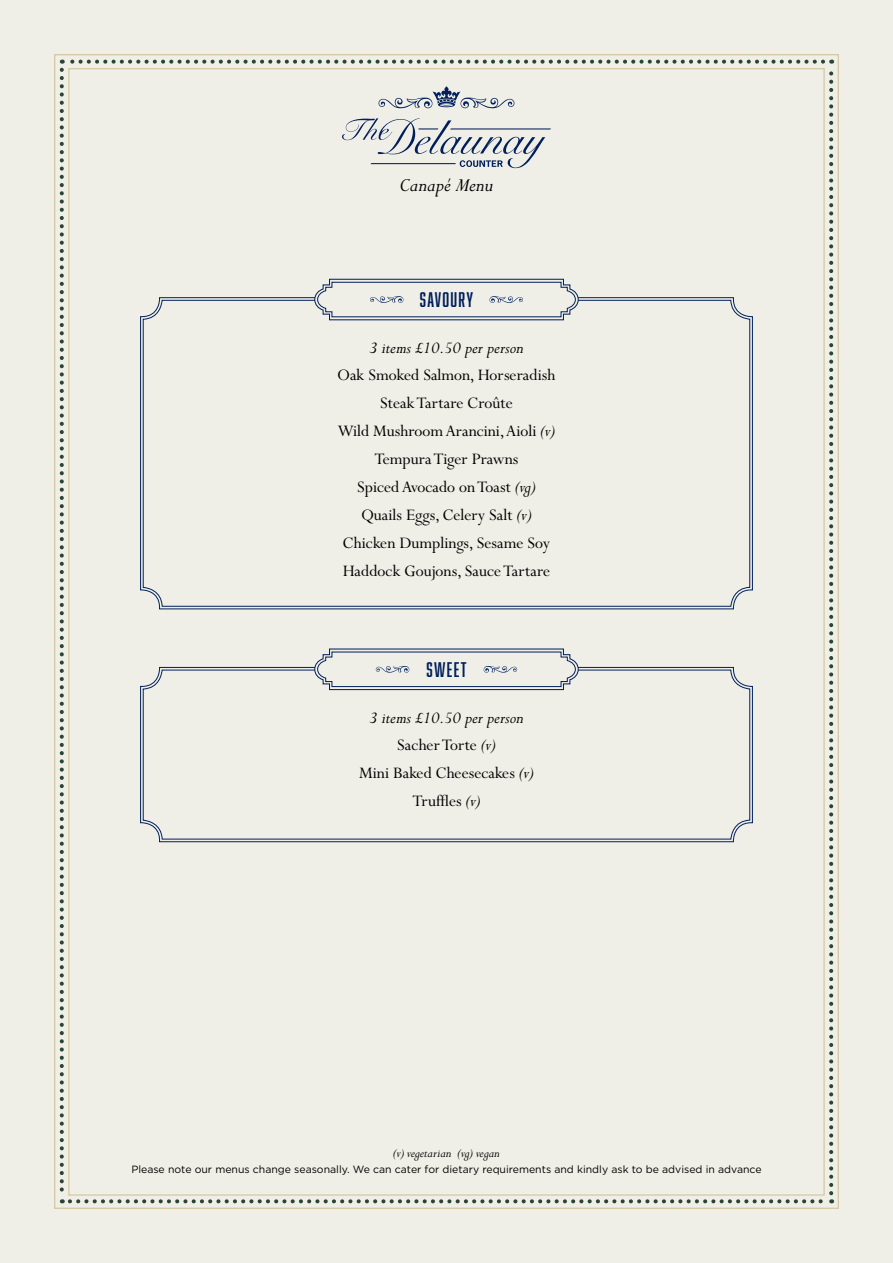
<style>
.page{position:relative;width:893px;height:1263px;background:#f0efe7}
.page>*{position:absolute;margin:0;border:0;box-sizing:border-box;transform-origin:0 0}
.t1{font:italic 21px "Perpetua MT Std";color:#000}
.t2{font:19.5px "Abolition";letter-spacing:.065em;color:#001f5b}
.t3{font:18px/28px "Perpetua MT Std";color:#000;text-align:center}
.t4{font:italic 18px "Perpetua MT Std";color:#000}
.t5{font:italic 13.5px "Perpetua MT Std";letter-spacing:-.01em;color:#000}
.t6{font:10.5px "Gotham";color:#000}
.s1{font-style:italic}
</style>
<div class="page">
<svg style="left:60px;top:70px;width:4px;height:1133px"></svg>
<svg style="left:70px;top:1199px;width:762px;height:4px"></svg>
<svg style="left:829px;top:60px;width:4px;height:1133px"></svg>
<svg style="left:62px;top:60px;width:761px;height:4px"></svg>
<svg style="left:378px;top:86px;width:137px;height:22px"></svg>
<svg style="left:140px;top:297px;width:613px;height:312px"></svg>
<svg style="left:140px;top:667px;width:613px;height:175px"></svg>
<div style="left:143px;top:670px;width:607px;height:169px;border:1px solid #001f5b;border-radius:19px"></div>
<svg style="left:314px;top:278px;width:265px;height:43px"></svg>
<svg style="left:314px;top:648px;width:265px;height:43px"></svg>
<svg style="left:342px;top:118px;width:209px;height:50px"></svg>
<p class="t1" style="left:400px;top:175px;width:95px">Canapé Menu</p>
<p class="t2" style="left:420px;top:288px;width:55px">SAVOURY</p>
<p class="t4" style="left:369px;top:339px;width:156px">3 items £10.50 per person</p>
<p class="t3" style="left:338px;top:361px;width:219px">Oak Smoked Salmon, Horseradish<br>Steak Tartare Croûte<br>Wild Mushroom Arancini, Aioli <span class="s1">(v)<br></span>Tempura Tiger Prawns<br>Spiced Avocado on Toast <span class="s1">(vg)<br></span>Quails Eggs, Celery Salt <span class="s1">(v)<br></span>Chicken Dumplings, Sesame Soy<br>Haddock Goujons, Sauce Tartare</p>
<p class="t2" style="left:427px;top:658px;width:41px">SWEET</p>
<p class="t4" style="left:369px;top:708px;width:156px">3 items £10.50 per person</p>
<p class="t3" style="left:359px;top:731px;width:176px">Sacher Torte <span class="s1">(v)<br></span>Mini Baked Cheesecakes <span class="s1">(v)<br></span>Truffles <span class="s1">(v)</span></p>
<p class="t5" style="left:393px;top:1146px;width:108px">(v) vegetarian (vg) vegan</p>
<p class="t6" style="left:131px;top:1163px;width:632px">Please note our menus change seasonally. We can cater for dietary requirements and kindly ask to be advised in advance</p>
</div>
